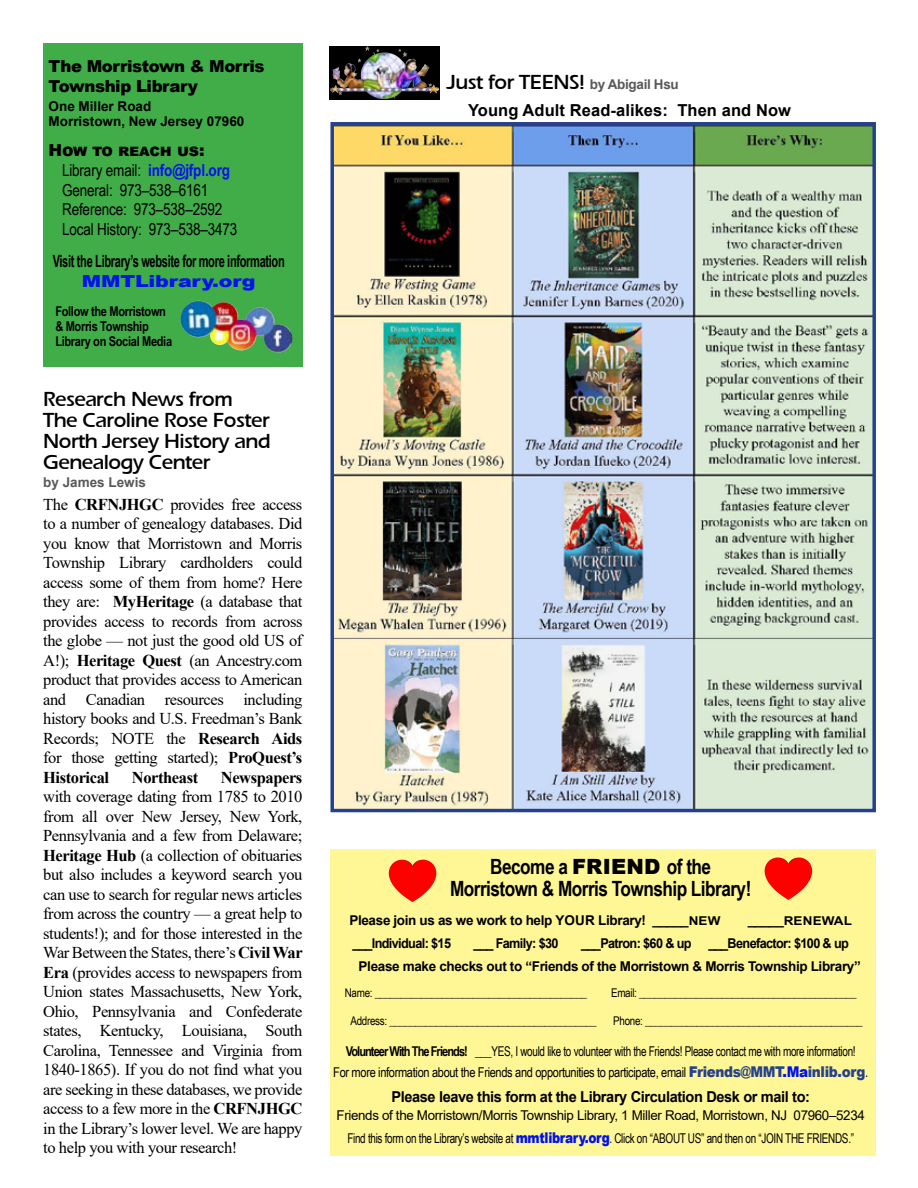
<style>
.page{position:relative;width:918px;height:1188px;background:#fff}
.page>*{position:absolute;margin:0;border:0;box-sizing:border-box;transform-origin:0 0}
.t1{font:21px/21px "Aquiline Book Bold SWFTE";letter-spacing:-.025em;color:#000}
.t2{font:700 21px/22.5px "Arial Narrow";letter-spacing:-.025em;color:#000;text-align:center}
.t3{font:700 16.8px "Arial Narrow";letter-spacing:-.025em;color:#000;scale:.8 1}
.t4{font:16.5px/19.5px "Times New Roman";letter-spacing:-.025em;color:#000;text-align:justify}
.t5{font:16.5px/19.8px "Arial Narrow";letter-spacing:-.01em;color:#000}
.t6{font:900 16.5px/19.5px "Arial";letter-spacing:-.025em;color:#000}
.t7{font:700 16.5px "Arial";letter-spacing:.005em;color:#000}
.t8{font:700 16.5px "Times New Roman";letter-spacing:-.025em;color:#000}
.t9{font:900 16.5px "Arial";letter-spacing:-.01em;color:#0011ef;scale:1.25 1}
.t10{font:700 15px "Arial";letter-spacing:-.025em;color:#000}
.t11{font:13.5px/21.3px "Arial Narrow";letter-spacing:-.025em;color:#000;text-align:center}
.t12{font:700 13.5px/22.8px "Arial";letter-spacing:-.025em;color:#000;scale:.94 1}
.t13{font:13.5px "Arial Narrow";letter-spacing:-.025em;color:#000;scale:.9 1}
.t14{font:13.5px "Arial";letter-spacing:-.025em;color:#000}
.t15{font:700 13.5px/15px "Arial Narrow";letter-spacing:-.025em;color:#000}
.t16{font:700 13.5px "Arial";letter-spacing:-.025em;color:#000}
.t17{font:700 13.5px/15.3px "Arial";color:#000}
.t18{font:700 13.5px "Arial";letter-spacing:-.05em;color:#000;scale:.94 1}
.t19{font:700 13.5px "Arial";color:#58595b}
.t20{font:700 12.15px "Arial";letter-spacing:.01em;color:#000;scale:1.11 1}
.t21{font:12px "Arial Narrow";letter-spacing:-.025em;color:#000}
.s1{font-weight:700;color:#0011ef}
.s2{font-weight:700}
.s3{font-family:"Arial";font-weight:700;font-size:13.5px;color:#58595b}
.s4{font-family:"Arial";font-weight:900}
.s5{font-size:12.15px}
.s6{font-family:"Arial";font-weight:900;font-size:14.85px;color:#25408f}
.s7{font-family:"Arial";font-weight:900;font-size:14.85px;color:#0011ef}
.s8{font-size:14.85px}
</style>
<div class="page">
<div style="left:330px;top:849px;width:546px;height:307px;background:#fff795"></div>
<div style="left:43px;top:43px;width:259px;height:324px;background:#41ad49"></div>
<img style="left:180px;top:301px;width:15px;height:22px">
<img style="left:405px;top:860px;width:17px;height:6px">
<img style="left:334px;top:126px;width:538px;height:682px">
<div style="left:330px;top:122px;width:546px;height:690px;border:3px solid #25408f"></div>
<img style="left:329px;top:46px;width:111px;height:54px">
<img style="left:365px;top:46px;width:42px;height:11px">
<img style="left:772px;top:858px;width:26px;height:6px">
<p class="t6" style="left:49px;top:56px;width:218px">The Morristown &amp; Morris<br>Township Library</p>
<p class="t17" style="left:49px;top:98px;width:197px">One Miller Road<br>Morristown, New Jersey 07960</p>
<p class="t6" style="left:49px;top:140px;width:157px">How to reach us:</p>
<p class="t5" style="left:62px;top:159px;width:177px">Library email: <span class="s1">info@jfpl.org<br></span>General: 973–538–6161<br>Reference: 973–538–2592<br>Local History: 973–538–3473</p>
<p class="t3" style="left:53px;top:249px;width:292px">Visit the Library’s website for more information</p>
<p class="t9" style="left:82px;top:269px;width:141px">MMTLibrary.org</p>
<p class="t15" style="left:55px;top:303px;width:118px">Follow the Morristown &amp; Morris Township<br>Library on Social Media</p>
<p class="t1" style="left:43px;top:388px;width:229px">Research News from<br>The Caroline Rose Foster<br>North Jersey History and<br>Genealogy Center</p>
<p class="t19" style="left:43px;top:473px;width:104px">by James Lewis</p>
<p class="t4" style="left:43px;top:494px;width:261px">The <span class="s2">CRFNJHGC</span> provides free access to a number of genealogy databases. Did you know that Morristown and Morris Township Library cardholders could access some of them from home? Here they are: <span class="s2">MyHeritage</span> (a database that provides access to records from across the globe — not just the good old US of A!); <span class="s2">Heritage Quest</span> (an Ancestry.com product that provides access to American and Canadian resources including history books and U.S. Freedman’s Bank Records; NOTE the <span class="s2">Research Aids </span>for those getting started); <span class="s2">ProQuest’s Historical</span></p>
<p class="t8" style="left:132px;top:765px;width:68px">Northeast</p>
<p class="t8" style="left:221px;top:765px;width:83px">Newspapers</p>
<p class="t4" style="left:43px;top:786px;width:261px">with coverage dating from 1785 to 2010 from all over New Jersey, New York, Pennsylvania and a few from Delaware; <span class="s2">Heritage Hub</span> (a collection of obituaries but also includes a keyword search you can use to search for regular news articles from across the country — a great help to students!); and for those interested in the War Between the States, there’s <span class="s2">Civil War Era</span> (provides access to newspapers from Union states Massachusetts, New York, Ohio, Pennsylvania and Confederate states, Kentucky, Louisiana, South Carolina, Tennessee and Virginia from 1840-1865). If you do not find what you are seeking in these databases, we provide access to a few more in the <span class="s2">CRFNJHGC </span>in the Library’s lower level. We are happy to help you with your research!</p>
<p class="t1" style="left:447px;top:72px;width:233px">Just for Teens! <span class="s3">by Abigail Hsu</span></p>
<p class="t7" style="left:468px;top:99px;width:325px">Young Adult Read-alikes: Then and Now</p>
<p class="t2" style="left:450px;top:854px;width:303px">Become a <span class="s4">Fri en d</span> of the<br>Morristown &amp; Morris Township Library!</p>
<p class="t16" style="left:349px;top:911px;width:373px">Please join us as we work to help yo ur Library! <span class="s5">_____New</span></p>
<p class="t20" style="left:748px;top:912px;width:87px">_____Ren ewal</p>
<p class="t18" style="left:353px;top:934px;width:106px">___Individual: $15</p>
<p class="t18" style="left:474px;top:934px;width:92px">___ Family: $30</p>
<p class="t12" style="left:359px;top:932px;width:536px;text-indent:222px">___Patron: $60 &amp; up ___Benefactor: $100 &amp; up<br>Please make checks out to “Friends of the Morristown &amp; Morris Township Library”</p>
<p class="t21" style="left:345px;top:984px;width:244px">Name: _________________________________________</p>
<p class="t21" style="left:611px;top:984px;width:247px">Email: __________________________________________</p>
<p class="t21" style="left:351px;top:1012px;width:248px">Address: ________________________________________</p>
<p class="t21" style="left:613px;top:1012px;width:251px">Phone: __________________________________________</p>
<p class="t11" style="left:333px;top:1040px;width:536px"><span class="s2">Volunteer With The Friends!</span> ___YES, I would like to volunteer with the Friends! Please contact me with more information!<br>For more information about the Friends and opportunities to participate, email <span class="s6">Friends@MMT</span><span class="s7">.Ma</span><span class="s6">inlib.org</span><span class="s8">.</span></p>
<p class="t10" style="left:391px;top:1086px;width:420px">Please leave this form at the Library Circulation Desk or mail to:</p>
<p class="t14" style="left:337px;top:1106px;width:530px">Friends of the Morristown/Morris Township Library, 1 Miller Road, Morristown, NJ 07960–5234</p>
<p class="t13" style="left:347px;top:1129px;width:565px">Find this form on the Library’s website at <span class="s7">mmtlibrary.org</span>. Click on “ABOUT US” and then on “JOIN THE FRIENDS.”</p>
</div>
